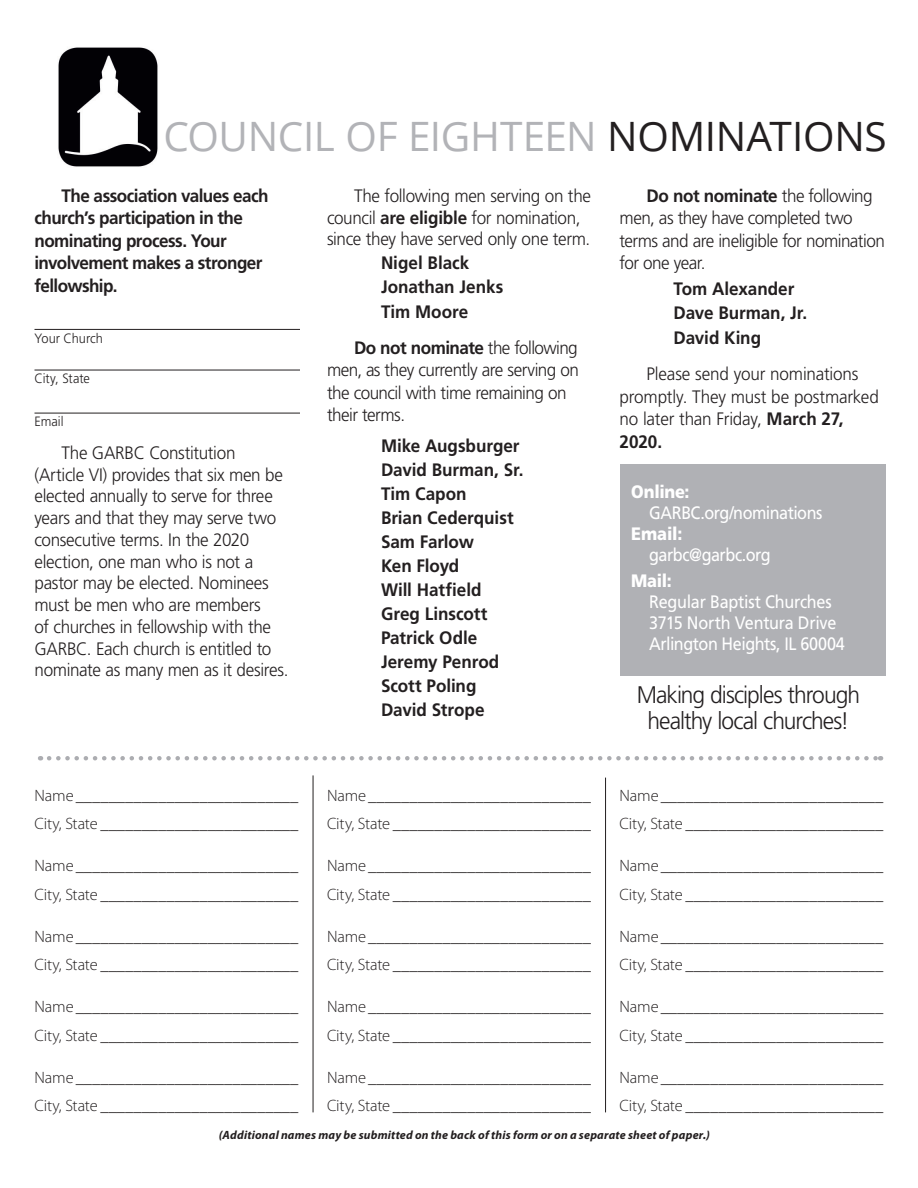
<style>
.page{position:relative;width:918px;height:1188px;background:#fff}
.page>*{position:absolute;margin:0;border:0;box-sizing:border-box;transform-origin:0 0}
._1_Body_text{font:40.5px "Open Sans";letter-spacing:-.01em;color:#b2b3b7}
.t1{font:300 24px/25.5px "Frutiger LT Std";letter-spacing:-.045em;color:#231f20;text-align:center;scale:.95 1}
.xcz{font:300 18px/21.8px "Frutiger LT Std";letter-spacing:-.02em;color:#231f20;scale:.95 1}
.xcz-2{font:700 18px/24px "Frutiger LT Std";letter-spacing:-.005em;color:#231f20;scale:.95 1}
.xcz-3{font:18px "Frutiger LT Std";letter-spacing:-.025em;color:#fff;scale:.9 1}
.xcz-4{font:700 18px/22.5px "Frutiger LT Std";letter-spacing:-.035em;color:#231f20;scale:.95 1}
.xcz-5{font:700 18px "Frutiger LT Std";letter-spacing:-.03em;color:#231f20;scale:.95 1}
.xcz-6{font:900 18px "Frutiger LT Std";letter-spacing:-.015em;color:#fff;scale:.9 1}
.xcz-7{font:300 16.5px/28.5px "Myriad Pro";letter-spacing:-.01em;color:#231f20}
.xcz-8{font:300 13.5px "Frutiger LT Std";color:#231f20;scale:.95 1}
.xcz-9{font:italic 700 12px "Myriad Pro";letter-spacing:.015em;color:#231f20}
.s1{color:#231f20}
.s2{font-weight:700}
</style>
<div class="page">
<img style="left:58px;top:47px;width:100px;height:120px">
<hr style="left:605px;top:778px;width:1px;height:334px;background:#231f20">
<hr style="left:313px;top:775px;width:1px;height:337px;background:#231f20">
<svg style="left:49px;top:756px;width:832px;height:4px"></svg>
<hr style="left:34px;top:329px;width:266px;height:1px;background:#231f20">
<hr style="left:34px;top:370px;width:266px;height:1px;background:#231f20">
<hr style="left:34px;top:413px;width:266px;height:1px;background:#231f20">
<div style="left:620px;top:464px;width:265px;height:211px;background:#b0b1b5"></div>
<p class="_1_Body_text" style="left:163px;top:108px;width:725px">COUNCIL OF EIGHTEEN <span class="s1">NOMINATIONS</span></p>
<p class="xcz" style="left:620px;top:185px;width:281px;line-height:22.5px;text-indent:27px"><span class="s2">Do not nominate</span> the following men, as they have completed two terms and are ineligible for nomination for one year.</p>
<p class="xcz-2" style="left:674px;top:276px;width:142px;line-height:24.8px">Tom Alexander<br>Dave Burman, Jr.<br>David King</p>
<p class="xcz" style="left:620px;top:363px;width:275px;line-height:22.5px;text-indent:27px">Please send your nominations promptly. They must be postmarked no later than Friday, <span class="s2">March 27,<br>2020.</span></p>
<p class="xcz" style="left:327px;top:185px;width:279px;line-height:21.3px;text-indent:27px">The following men serving on the council <span class="s2">are eligible</span> for nomination, since they have served only one term.</p>
<p class="xcz-2" style="left:381px;top:250px;width:130px">Nigel Black<br>Jonathan Jenks</p>
<p class="xcz-2" style="left:381px;top:300px;width:93px">Tim Moore</p>
<p class="xcz" style="left:327px;top:337px;width:267px;line-height:22.5px;text-indent:27px"><span class="s2">Do not nominate</span> the following men, as they currently are serving on the council with time remaining on their terms.</p>
<p class="xcz-2" style="left:381px;top:434px;width:147px">Mike Augsburger</p>
<p class="xcz-2" style="left:381px;top:458px;width:152px">David Burman, Sr.<br>Tim Capon<br>Brian Cederquist<br>Sam Farlow</p>
<p class="xcz-2" style="left:381px;top:554px;width:84px">Ken Floyd</p>
<p class="xcz-2" style="left:381px;top:578px;width:107px">Will Hatfield</p>
<p class="xcz-2" style="left:381px;top:602px;width:126px">Greg Linscott<br>Patrick Odle<br>Jeremy Penrod<br>Scott Poling<br>David Strope</p>
<p class="xcz-5" style="left:62px;top:185px;width:220px">The association values each</p>
<p class="xcz-5" style="left:34px;top:207px;width:221px">church’s participation in the</p>
<p class="xcz-4" style="left:34px;top:229px;width:242px">nominating process. Your involvement makes a stronger fellowship.</p>
<p class="xcz-8" style="left:34px;top:330px;width:74px">Your Church</p>
<p class="xcz-8" style="left:34px;top:371px;width:60px">City, State</p>
<p class="xcz-8" style="left:34px;top:414px;width:32px">Email</p>
<p class="xcz" style="left:34px;top:442px;width:269px;text-indent:27px">The GARBC Constitution (Article VI) provides that six men be elected annually to serve for three years and that they may serve two consecutive terms. In the 2020 election, one man who is not a pastor may be elected. Nominees must be men who are members<br>of churches in fellowship with the<br>GARBC. Each church is entitled to nominate as many men as it desires.</p>
<p class="xcz-6" style="left:631px;top:481px;width:66px">Online:</p>
<p class="xcz-3" style="left:649px;top:503px;width:194px">GARBC.org/nominations</p>
<p class="xcz-6" style="left:631px;top:523px;width:58px">Email:</p>
<p class="xcz-3" style="left:649px;top:545px;width:137px">garbc@garbc.org</p>
<p class="xcz-6" style="left:631px;top:570px;width:47px">Mail:</p>
<p class="xcz-3" style="left:649px;top:591px;width:204px">Regular Baptist Churches</p>
<p class="xcz-3" style="left:649px;top:612px;width:209px">3715 North Ventura Drive</p>
<p class="xcz-3" style="left:649px;top:633px;width:219px">Arlington Heights, IL 60004</p>
<p class="t1" style="left:637px;top:683px;width:237px">Making disciples through healthy local churches!</p>
<p class="xcz-7" style="left:34px;top:781px;width:265px">Name___________________________</p>
<p class="xcz-7" style="left:34px;top:810px;width:265px">City, State ________________________</p>
<p class="xcz-7" style="left:34px;top:852px;width:265px">Name___________________________</p>
<p class="xcz-7" style="left:34px;top:880px;width:265px">City, State ________________________</p>
<p class="xcz-7" style="left:34px;top:922px;width:265px">Name___________________________</p>
<p class="xcz-7" style="left:34px;top:951px;width:265px">City, State ________________________</p>
<p class="xcz-7" style="left:34px;top:993px;width:265px">Name___________________________</p>
<p class="xcz-7" style="left:34px;top:1021px;width:265px">City, State ________________________</p>
<p class="xcz-7" style="left:34px;top:1063px;width:265px">Name___________________________</p>
<p class="xcz-7" style="left:34px;top:1092px;width:265px">City, State ________________________</p>
<p class="xcz-7" style="left:327px;top:781px;width:265px">Name___________________________<br>City, State ________________________</p>
<p class="xcz-7" style="left:327px;top:852px;width:265px">Name___________________________<br>City, State ________________________</p>
<p class="xcz-7" style="left:327px;top:922px;width:265px">Name___________________________<br>City, State ________________________</p>
<p class="xcz-7" style="left:327px;top:993px;width:265px">Name___________________________<br>City, State ________________________</p>
<p class="xcz-7" style="left:327px;top:1063px;width:265px">Name___________________________<br>City, State ________________________</p>
<p class="xcz-7" style="left:620px;top:781px;width:265px">Name___________________________<br>City, State ________________________</p>
<p class="xcz-7" style="left:620px;top:852px;width:265px">Name___________________________<br>City, State ________________________</p>
<p class="xcz-7" style="left:620px;top:922px;width:265px">Name___________________________<br>City, State ________________________</p>
<p class="xcz-7" style="left:620px;top:993px;width:265px">Name___________________________<br>City, State ________________________</p>
<p class="xcz-7" style="left:620px;top:1063px;width:265px">Name___________________________<br>City, State ________________________</p>
<p class="xcz-9" style="left:219px;top:1128px;width:493px">(Additional names may be submitted on the back of this form or on a separate sheet of paper.)</p>
</div>
